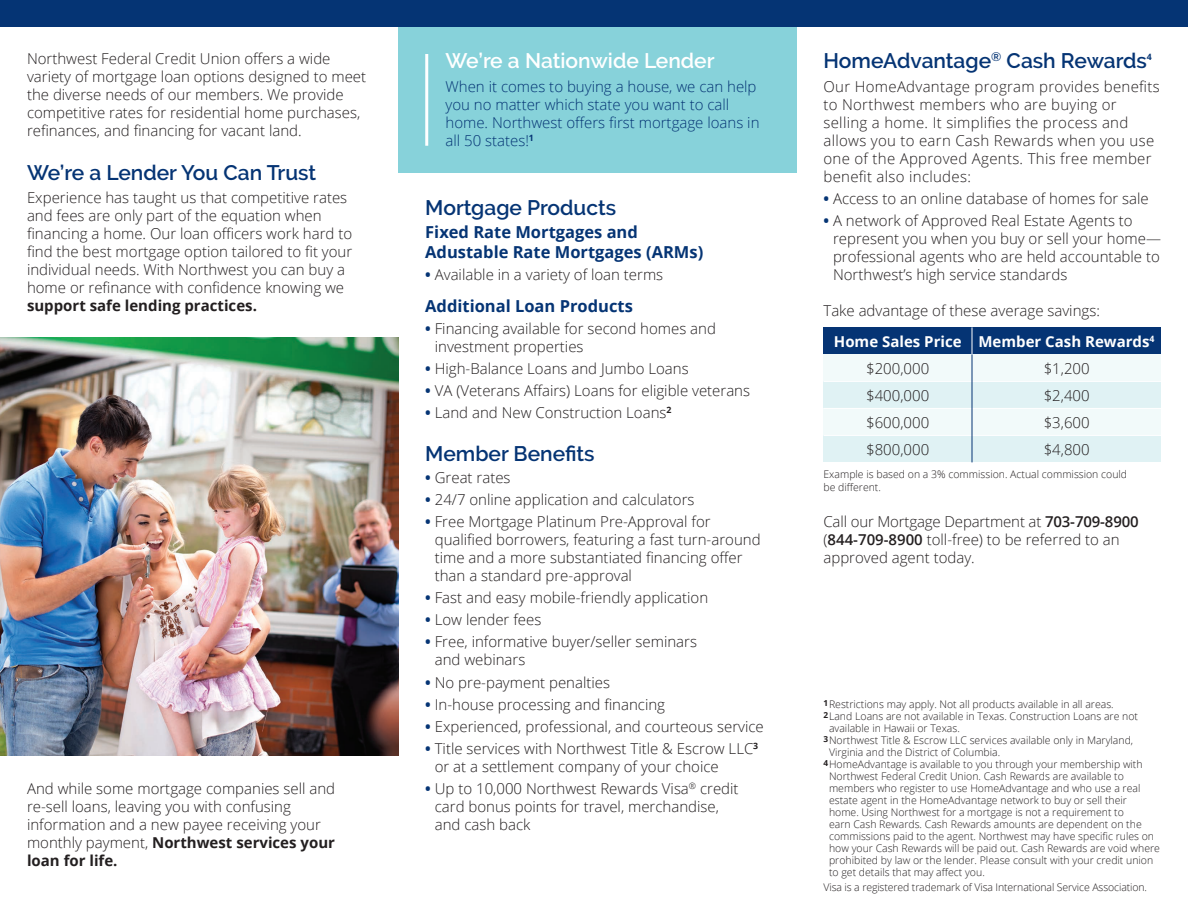
<style>
.page{position:relative;width:1188px;height:918px;background:#fff}
.page>*{position:absolute;margin:0;border:0;box-sizing:border-box;transform-origin:0 0}
.t1{font:600 21px "Raleway";color:#053474}
.t2{font:600 21px "Raleway";color:#fff}
.t3{font:700 16.5px/19.8px "Open Sans";color:#053474}
.t4{font:300 15px/18px "Open Sans";color:#231f20}
.t5{font:300 15px/18px "Open Sans";letter-spacing:.02em;color:#231f20}
.t6{font:300 15px/18px "Open Sans";color:#053474}
.t7{font:700 15px "Open Sans";color:#fff}
.t8{font:700 15px "Open Sans";color:#231f20}
.t9{font:300 10.5px/12.6px "Open Sans";color:#231f20}
.t10{font:700 8.7px "Open Sans";color:#053474}
.t11{font:700 8.7px "Open Sans";color:#fff}
.s1{font-weight:700}
.s2{font-weight:700;color:#053474}
.s3{font-weight:600}
</style>
<div class="page">
<div style="left:0;top:0;width:1188px;height:27px;background:#053474"></div>
<div style="left:398px;top:27px;width:398px;height:146px;background:#87d2da"></div>
<hr style="left:425px;top:54px;width:3px;height:92px;background:#fff">
<div style="left:824px;top:327px;width:337px;height:27px;background:#053474"></div>
<div style="left:824px;top:354px;width:337px;height:27px;background:#f2fafa"></div>
<div style="left:824px;top:381px;width:337px;height:27px;background:#e0f2f4"></div>
<div style="left:824px;top:408px;width:337px;height:27px;background:#f2fafa"></div>
<div style="left:824px;top:435px;width:337px;height:27px;background:#e0f2f4"></div>
<svg style="left:972px;top:327px;width:1px;height:27px"></svg>
<hr style="left:824px;top:381px;width:337px;height:1px;background:#fff">
<hr style="left:824px;top:408px;width:337px;height:1px;background:#fff">
<hr style="left:824px;top:435px;width:344px;height:1px;background:#fff">
<hr style="left:972px;top:354px;width:1px;height:108px;background:#053474">
<img style="left:0;top:338px;width:398px;height:418px">
<p class="t4" style="left:27px;top:50px;width:341px">Northwest Federal Credit Union offers a wide variety of mortgage loan options designed to meet the diverse needs of our members. We provide competitive rates for residential home purchases, refinances, and financing for vacant land.</p>
<h1 class="t1" style="left:27px;top:160px;width:291px">We’re a Lender You Can Trust</h1>
<p class="t4" style="left:27px;top:188px;width:327px">Experience has taught us that competitive rates and fees are only part of the equation when financing a home. Our loan officers work hard to find the best mortgage option tailored to fit your individual needs. With Northwest you can buy a home or refinance with confidence knowing we</p>
<p class="t8" style="left:27px;top:295px;width:231px">support safe lending practices.</p>
<p class="t4" style="left:27px;top:780px;width:310px">And while some mortgage companies sell and re-sell loans, leaving you with confusing information and a new payee receiving your monthly payment, <span class="s1">Northwest services your loan for life.</span></p>
<h1 class="t2" style="left:446px;top:49px;width:271px">We’re a Nationwide Lender</h1>
<p class="t6" style="left:446px;top:77px;width:316px">When it comes to buying a house, we can help you no matter which state you want to call home. Northwest offers first mortgage loans in all 50 states!<sup>1</sup></p>
<h1 class="t1" style="left:425px;top:196px;width:193px">Mortgage Products</h1>
<p class="t3" style="left:425px;top:222px;width:280px">Fixed Rate Mortgages and<br>Adustable Rate Mortgages (ARMs)</p>
<p class="t4" style="left:425px;top:265px;width:240px"><span class="s2">•</span> Available in a variety of loan terms</p>
<p class="t3" style="left:425px;top:295px;width:209px">Additional Loan Products</p>
<p class="t4" style="left:435px;top:319px;width:283px;text-indent:-10px"><span class="s2">•</span> Financing available for second homes and investment properties</p>
<p class="t4" style="left:425px;top:359px;width:265px"><span class="s2">•</span> High-Balance Loans and Jumbo Loans</p>
<p class="t4" style="left:425px;top:381px;width:326px"><span class="s2">•</span> VA (Veterans Affairs) Loans for eligible veterans</p>
<p class="t4" style="left:425px;top:403px;width:248px"><span class="s2">•</span> Land and New Construction Loans<sup>2</sup></p>
<h1 class="t1" style="left:425px;top:442px;width:171px">Member Benefits</h1>
<p class="t4" style="left:425px;top:468px;width:87px"><span class="s2">•</span> Great rates</p>
<p class="t4" style="left:425px;top:490px;width:271px"><span class="s2">•</span> 24/7 online application and calculators</p>
<p class="t4" style="left:435px;top:512px;width:327px;text-indent:-10px"><span class="s2">•</span> Free Mortgage Platinum Pre-Approval for qualified borrowers, featuring a fast turn-around time and a more substantiated financing offer than a standard pre-approval</p>
<p class="t4" style="left:425px;top:589px;width:284px"><span class="s2">•</span> Fast and easy mobile-friendly application</p>
<p class="t4" style="left:425px;top:611px;width:118px"><span class="s2">•</span> Low lender fees</p>
<p class="t4" style="left:435px;top:633px;width:264px;text-indent:-10px"><span class="s2">•</span> Free, informative buyer/seller seminars and webinars</p>
<p class="t4" style="left:425px;top:673px;width:186px"><span class="s2">•</span> No pre-payment penalties</p>
<p class="t4" style="left:425px;top:695px;width:241px"><span class="s2">•</span> In-house processing and financing</p>
<p class="t4" style="left:425px;top:717px;width:340px"><span class="s2">•</span> Experienced, professional, and courteous service</p>
<p class="t4" style="left:435px;top:739px;width:325px;text-indent:-10px"><span class="s2">•</span> Title services with Northwest Title &amp; Escrow LLC<sup>3 </sup>or at a settlement company of your choice</p>
<p class="t4" style="left:435px;top:779px;width:305px;text-indent:-10px"><span class="s2">•</span> Up to 10,000 Northwest Rewards Visa<sup>®</sup> credit card bonus points for travel, merchandise, and cash back</p>
<h1 class="t1" style="left:824px;top:49px;width:325px">HomeAdvantage<sup>®</sup> Cash Rewards</h1>
<p class="t10" style="left:1147px;top:51px;width:6px">4</p>
<p class="t5" style="left:824px;top:77px;width:338px">Our HomeAdvantage program provides benefits to Northwest members who are buying or selling a home. It simplifies the process and allows you to earn Cash Rewards when you use one of the Approved Agents. This free member benefit also includes:</p>
<p class="t4" style="left:824px;top:189px;width:327px"><span class="s2">•</span> Access to an online database of homes for sale</p>
<p class="t4" style="left:833px;top:211px;width:329px;text-indent:-10px"><span class="s2">•</span> A network of Approved Real Estate Agents to represent you when you buy or sell your home— professional agents who are held accountable to Northwest’s high service standards</p>
<p class="t4" style="left:824px;top:301px;width:278px">Take advantage of these average savings:</p>
<p class="t7" style="left:834px;top:331px;width:129px">Home Sales Price</p>
<p class="t11" style="left:1150px;top:332px;width:6px">4</p>
<p class="t4" style="left:866px;top:354px;width:65px;line-height:27px;text-align:justify">$200,000 $400,000 $600,000 $800,000</p>
<p class="t9" style="left:824px;top:468px;width:305px">Example is based on a 3% commission. Actual commission could be different.</p>
<p class="t4" style="left:824px;top:512px;width:317px">Call our Mortgage Department at <span class="s3">703-709-8900 </span>(<span class="s3">844-709-8900</span> toll-free) to be referred to an approved agent today.</p>
<p class="t7" style="left:978px;top:331px;width:173px">Member Cash Rewards</p>
<p class="t4" style="left:1044px;top:354px;width:48px;line-height:27px;text-align:justify">$1,200 $2,400 $3,600 $4,800</p>
<p class="t9" style="left:824px;top:698px;width:292px"><sup>1</sup>Restrictions may apply. Not all products available in all areas.</p>
<p class="t9" style="left:824px;top:710px;width:316px"><sup>2</sup>Land Loans are not available in Texas. Construction Loans are not</p>
<p class="t9" style="left:829px;top:722px;width:132px">available in Hawaii or Texas.</p>
<p class="t9" style="left:824px;top:734px;width:311px"><sup>3</sup>Northwest Title &amp; Escrow LLC services available only in Maryland,</p>
<p class="t9" style="left:829px;top:746px;width:173px">Virginia and the District of Columbia.</p>
<p class="t9" style="left:824px;top:758px;width:321px"><sup>4</sup>HomeAdvantage is available to you through your membership with</p>
<p class="t9" style="left:829px;top:770px;width:296px">Northwest Federal Credit Union. Cash Rewards are available to</p>
<p class="t9" style="left:829px;top:782px;width:313px">members who register to use HomeAdvantage and who use a real</p>
<p class="t9" style="left:829px;top:794px;width:300px">estate agent in the HomeAdvantage network to buy or sell their</p>
<p class="t9" style="left:829px;top:806px;width:296px">home. Using Northwest for a mortgage is not a requirement to</p>
<p class="t9" style="left:829px;top:818px;width:314px">earn Cash Rewards. Cash Rewards amounts are dependent on the</p>
<p class="t9" style="left:829px;top:830px;width:327px">commissions paid to the agent. Northwest may have specific rules on</p>
<p class="t9" style="left:829px;top:842px;width:332px">how your Cash Rewards will be paid out. Cash Rewards are void where</p>
<p class="t9" style="left:829px;top:854px;width:326px">prohibited by law or the lender. Please consult with your credit union</p>
<p class="t9" style="left:829px;top:866px;width:157px">to get details that may affect you.</p>
<p class="t9" style="left:824px;top:881px;width:325px">Visa is a registered trademark of Visa International Service Association.</p>
</div>
